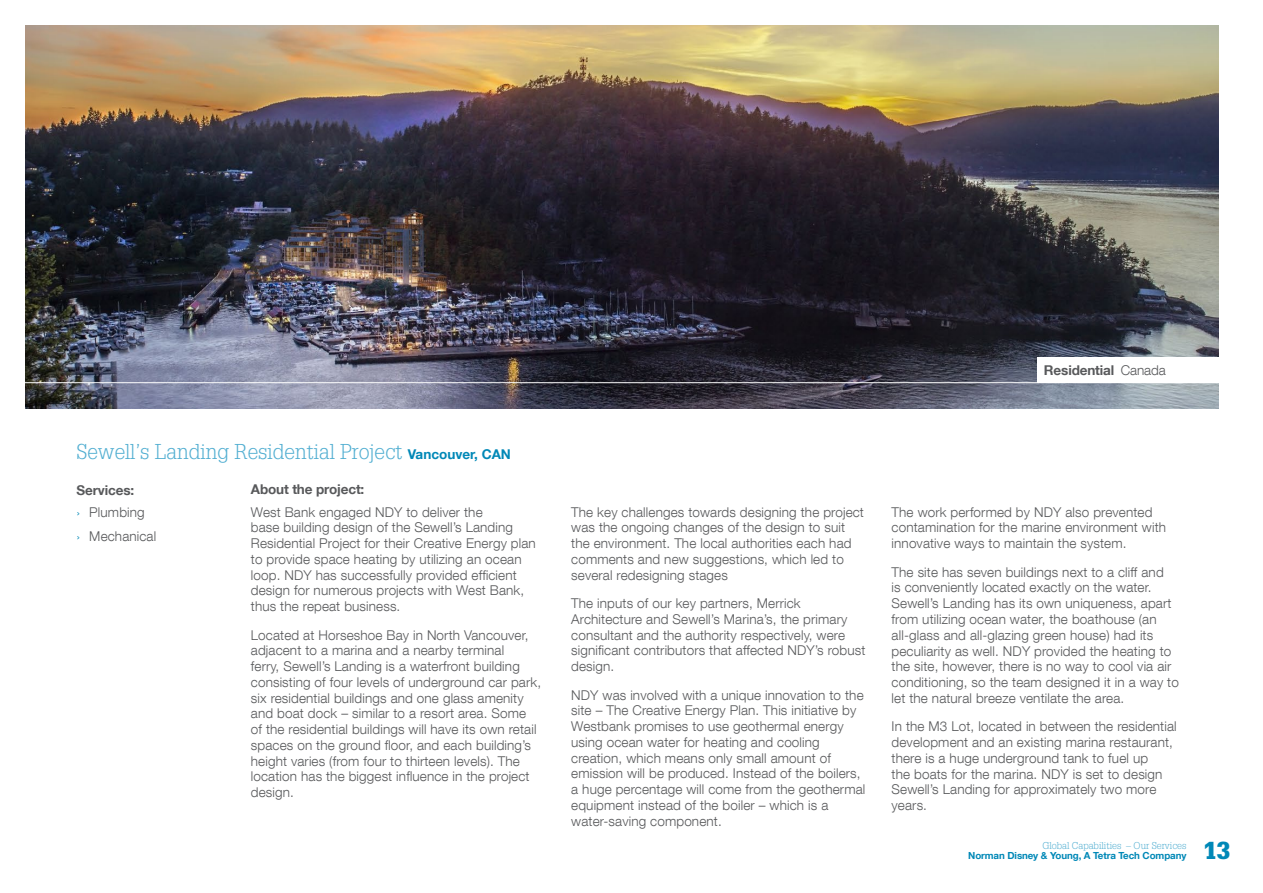
<style>
.page{position:relative;width:1263px;height:893px;background:#fff}
.page>*{position:absolute;margin:0;border:0;box-sizing:border-box;transform-origin:0 0}
.t1{font:900 24px "Glypha LT Std";color:#0088b7}
.t2{font:300 21px "Glypha LT Std";color:#51aed1}
.t3{font:300 13.5px/15.8px "Helvetica Neue LT Com";letter-spacing:.01em;color:#58595b}
.t4{font:700 13.5px/21.9px "Helvetica Neue LT Com";letter-spacing:-.01em;color:#58595b}
.t5{font:700 9.75px "Helvetica Neue LT Com";letter-spacing:-.01em;color:#0088b7}
.t6{font:300 9.75px "Glypha LT Std";color:#51aed1}
.s1{font-family:"Helvetica Neue LT Com";font-weight:700;font-size:13.5px;color:#0088b7}
.s2{font-weight:300;font-size:12px;color:#0088b7}
.s3{font-weight:300}
.s4{font-size:12px;color:#0088b7}
</style>
<div class="page">
<img style="left:26px;top:26px;width:1193px;height:382px">
<hr style="left:19px;top:382px;width:1230px;height:1px;background:#fff">
<div style="left:1037px;top:357px;width:226px;height:26px;background:#fff"></div>
<h2 class="t2" style="left:77px;top:440px;width:436px">Sewell’s Landing Residential Project <span class="s1">Vancouver, CAN</span></h2>
<p class="t4" style="left:77px;top:478px;width:70px">Services:<br><span class="s2">›</span> <span class="s3">Plumbing</span></p>
<p class="t3" style="left:77px;top:528px;width:81px"><span class="s4">›</span> Mechanical</p>
<p class="t4" style="left:251px;top:478px;width:115px">About the project:</p>
<p class="t3" style="left:251px;top:504px;width:286px">West Bank engaged NDY to deliver the<br>base building design of the Sewell’s Landing Residential Project for their Creative Energy plan to provide space heating by utilizing an ocean loop. NDY has successfully provided efficient design for numerous projects with West Bank, thus the repeat business.</p>
<p class="t3" style="left:251px;top:627px;width:292px">Located at Horseshoe Bay in North Vancouver, adjacent to a marina and a nearby terminal<br>ferry, Sewell’s Landing is a waterfront building consisting of four levels of underground car park, six residential buildings and one glass amenity and boat dock – similar to a resort area. Some<br>of the residential buildings will have its own retail spaces on the ground floor, and each building’s height varies (from four to thirteen levels). The location has the biggest influence in the project design.</p>
<p class="t4" style="left:1044px;top:359px;width:123px">Residential <span class="s3">Canada</span></p>
<p class="t3" style="left:571px;top:504px;width:294px">The key challenges towards designing the project was the ongoing changes of the design to suit the environment. The local authorities each had comments and new suggestions, which led to several redesigning stages</p>
<p class="t3" style="left:571px;top:595px;width:296px">The inputs of our key partners, Merrick Architecture and Sewell’s Marina’s, the primary consultant and the authority respectively, were significant contributors that affected NDY’s robust design.</p>
<p class="t3" style="left:571px;top:687px;width:296px">NDY was involved with a unique innovation to the site – The Creative Energy Plan. This initiative by Westbank promises to use geothermal energy using ocean water for heating and cooling creation, which means only small amount of emission will be produced. Instead of the boilers, a huge percentage will come from the geothermal equipment instead of the boiler – which is a water-saving component.</p>
<p class="t3" style="left:891px;top:504px;width:276px">The work performed by NDY also prevented contamination for the marine environment with innovative ways to maintain the system.</p>
<p class="t3" style="left:891px;top:564px;width:289px">The site has seven buildings next to a cliff and<br>is conveniently located exactly on the water.<br>Sewell’s Landing has its own uniqueness, apart from utilizing ocean water, the boathouse (an all-glass and all-glazing green house) had its peculiarity as well. NDY provided the heating to the site, however, there is no way to cool via air conditioning, so the team designed it in a way to let the natural breeze ventilate the area.</p>
<p class="t3" style="left:891px;top:718px;width:287px">In the M3 Lot, located in between the residential development and an existing marina restaurant, there is a huge underground tank to fuel up<br>the boats for the marina. NDY is set to design Sewell’s Landing for approximately two more years.</p>
<p class="t6" style="left:1042px;top:840px;width:145px">Global Capabilities – Our Services</p>
<p class="t5" style="left:968px;top:849px;width:220px">Norman Disney &amp; Young, A Tetra Tech Company</p>
<h1 class="t1" style="left:1203px;top:836px;width:28px">13</h1>
</div>
